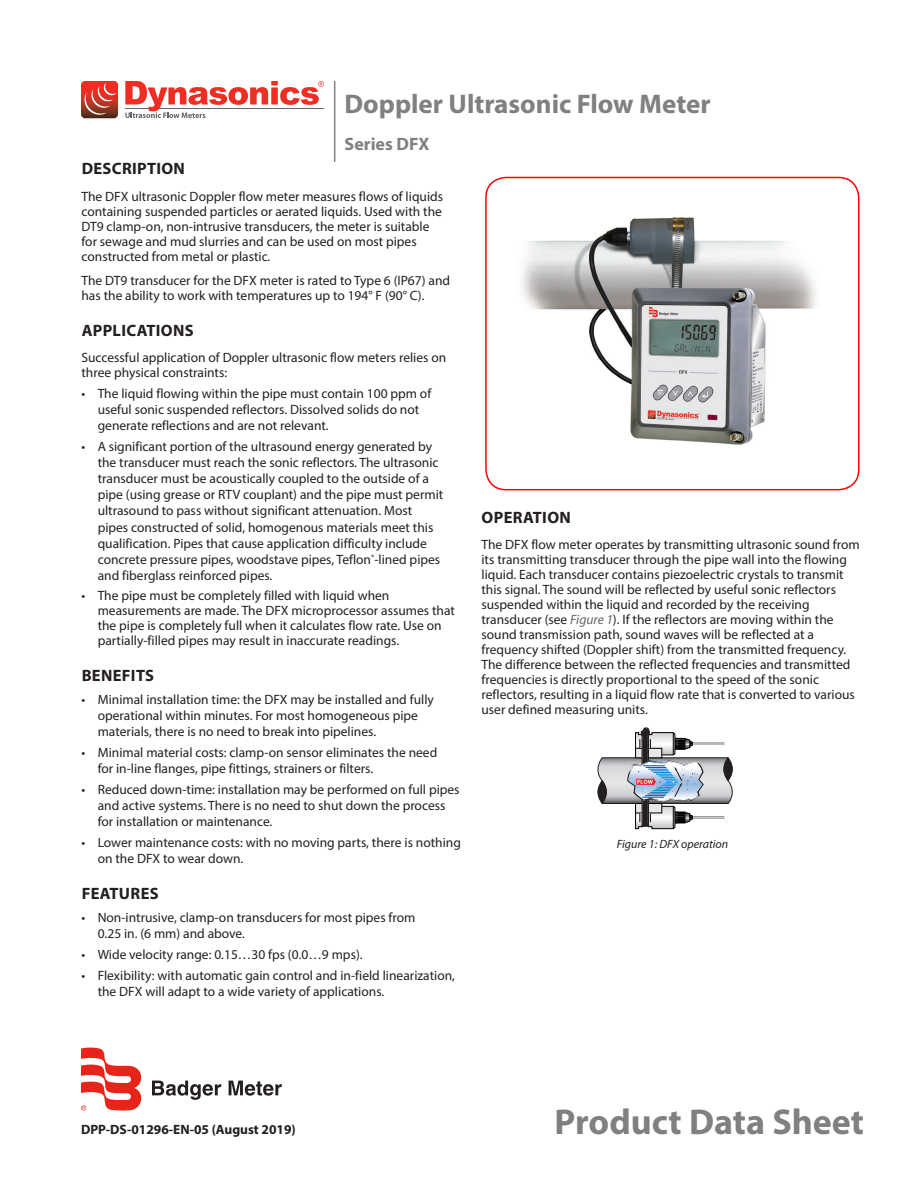
<style>
.page{position:relative;width:918px;height:1188px;background:#fff}
.page>*{position:absolute;margin:0;border:0;box-sizing:border-box;transform-origin:0 0}
.t1{font:700 36px "Myriad Pro";color:#7f807f}
.t2{font:700 27px "Myriad Pro";color:#7f807f}
.t3{font:700 18px "Myriad Pro";color:#7f807f}
.Heading_1{font:700 16.5px "Myriad Pro";letter-spacing:.02em;color:#231f20}
.Body{font:13.5px/15px "Myriad Pro";color:#231f20}
.t4{font:700 13.5px "Myriad Pro";color:#231f20}
.t5{font:italic 12px "Myriad Pro";color:#231f20}
.s1{font-style:italic;color:#63656a}
</style>
<div class="page">
<hr style="left:334px;top:81px;width:1px;height:81px;background:#7f807f">
<svg style="left:82px;top:115px;width:35px;height:4px"></svg>
<svg style="left:81px;top:81px;width:37px;height:37px"></svg>
<svg style="left:125px;top:81px;width:199px;height:37px"></svg>
<svg style="left:152px;top:1081px;width:69px;height:19px"></svg>
<svg style="left:229px;top:1081px;width:53px;height:15px"></svg>
<svg style="left:81px;top:1048px;width:61px;height:63px"></svg>
<img style="left:521px;top:217px;width:295px;height:228px">
<div style="left:485px;top:177px;width:374px;height:313px;border:2px solid #f00;border-radius:20px"></div>
<img style="left:651px;top:829px;width:23px;height:1px">
<svg style="left:597px;top:728px;width:136px;height:101px"></svg>
<h2 class="t2" style="left:345px;top:86px;width:368px">Doppler Ultrasonic Flow Meter</h2>
<h3 class="t3" style="left:345px;top:132px;width:87px">Series DFX</h3>
<p class="Heading_1" style="left:82px;top:158px;width:105px">DESCRIPTION</p>
<p class="Body" style="left:82px;top:188px;width:363px">The DFX ultrasonic Doppler flow meter measures flows of liquids containing suspended particles or aerated liquids. Used with the DT9 clamp-on, non-intrusive transducers, the meter is suitable for sewage and mud slurries and can be used on most pipes constructed from metal or plastic.</p>
<p class="Body" style="left:82px;top:272px;width:370px">The DT9 transducer for the DFX meter is rated to Type 6 (IP67) and has the ability to work with temperatures up to 194° F (90° C).</p>
<p class="Heading_1" style="left:82px;top:319px;width:114px">APPLICATIONS</p>
<p class="Body" style="left:82px;top:350px;width:366px">Successful application of Doppler ultrasonic flow meters relies on three physical constraints:</p>
<p class="Body" style="left:98px;top:385px;width:335px;line-height:16.2px;text-indent:-16px">• The liquid flowing within the pipe must contain 100 ppm of useful sonic suspended reflectors. Dissolved solids do not generate reflections and are not relevant.</p>
<p class="Body" style="left:98px;top:438px;width:347px;line-height:16.2px;text-indent:-16px">• A significant portion of the ultrasound energy generated by the transducer must reach the sonic reflectors. The ultrasonic transducer must be acoustically coupled to the outside of a pipe (using grease or RTV couplant) and the pipe must permit ultrasound to pass without significant attenuation. Most pipes constructed of solid, homogenous materials meet this qualification. Pipes that cause application difficulty include concrete pressure pipes, woodstave pipes, Teflon<sup>®</sup>-lined pipes and fiberglass reinforced pipes.</p>
<p class="Body" style="left:98px;top:588px;width:359px;text-indent:-16px">• The pipe must be completely filled with liquid when measurements are made. The DFX microprocessor assumes that the pipe is completely full when it calculates flow rate. Use on partially-filled pipes may result in inaccurate readings.</p>
<p class="Heading_1" style="left:82px;top:664px;width:74px">BENEFITS</p>
<p class="Body" style="left:98px;top:691px;width:338px;line-height:16.2px;text-indent:-16px">• Minimal installation time: the DFX may be installed and fully operational within minutes. For most homogeneous pipe materials, there is no need to break into pipelines.</p>
<p class="Body" style="left:98px;top:744px;width:341px;line-height:16.2px;text-indent:-16px">• Minimal material costs: clamp-on sensor eliminates the need for in-line flanges, pipe fittings, strainers or filters.</p>
<p class="Body" style="left:98px;top:781px;width:363px;line-height:16.2px;text-indent:-16px">• Reduced down-time: installation may be performed on full pipes and active systems. There is no need to shut down the process for installation or maintenance.</p>
<p class="Body" style="left:98px;top:834px;width:365px;line-height:16.2px;text-indent:-16px">• Lower maintenance costs: with no moving parts, there is nothing on the DFX to wear down.</p>
<p class="Heading_1" style="left:82px;top:883px;width:79px">FEATURES</p>
<p class="Body" style="left:98px;top:909px;width:319px;line-height:16.2px;text-indent:-16px">• Non-intrusive, clamp-on transducers for most pipes from<br>0.25 in. (6 mm) and above.</p>
<p class="Body" style="left:82px;top:947px;width:283px">• Wide velocity range: 0.15…30 fps (0.0…9 mps).</p>
<p class="Body" style="left:98px;top:967px;width:359px;line-height:16.2px;text-indent:-16px">• Flexibility: with automatic gain control and in-field linearization, the DFX will adapt to a wide variety of applications.</p>
<p class="Heading_1" style="left:482px;top:507px;width:91px">OPERATION</p>
<p class="Body" style="left:482px;top:537px;width:380px">The DFX flow meter operates by transmitting ultrasonic sound from its transmitting transducer through the pipe wall into the flowing liquid. Each transducer contains piezoelectric crystals to transmit this signal. The sound will be reflected by useful sonic reflectors suspended within the liquid and recorded by the receiving transducer (see <span class="s1">Figure 1</span>). If the reflectors are moving within the sound transmission path, sound waves will be reflected at a frequency shifted (Doppler shift) from the transmitted frequency.<br>The difference between the reflected frequencies and transmitted frequencies is directly proportional to the speed of the sonic reflectors, resulting in a liquid flow rate that is converted to various user defined measuring units.</p>
<p class="t5" style="left:617px;top:836px;width:113px">Figure 1: DFX operation</p>
<p class="t4" style="left:81px;top:1121px;width:216px">DPP-DS-01296-EN-05 (August 2019)</p>
<h1 class="t1" style="left:555px;top:1098px;width:311px">Product Data Sheet</h1>
</div>
